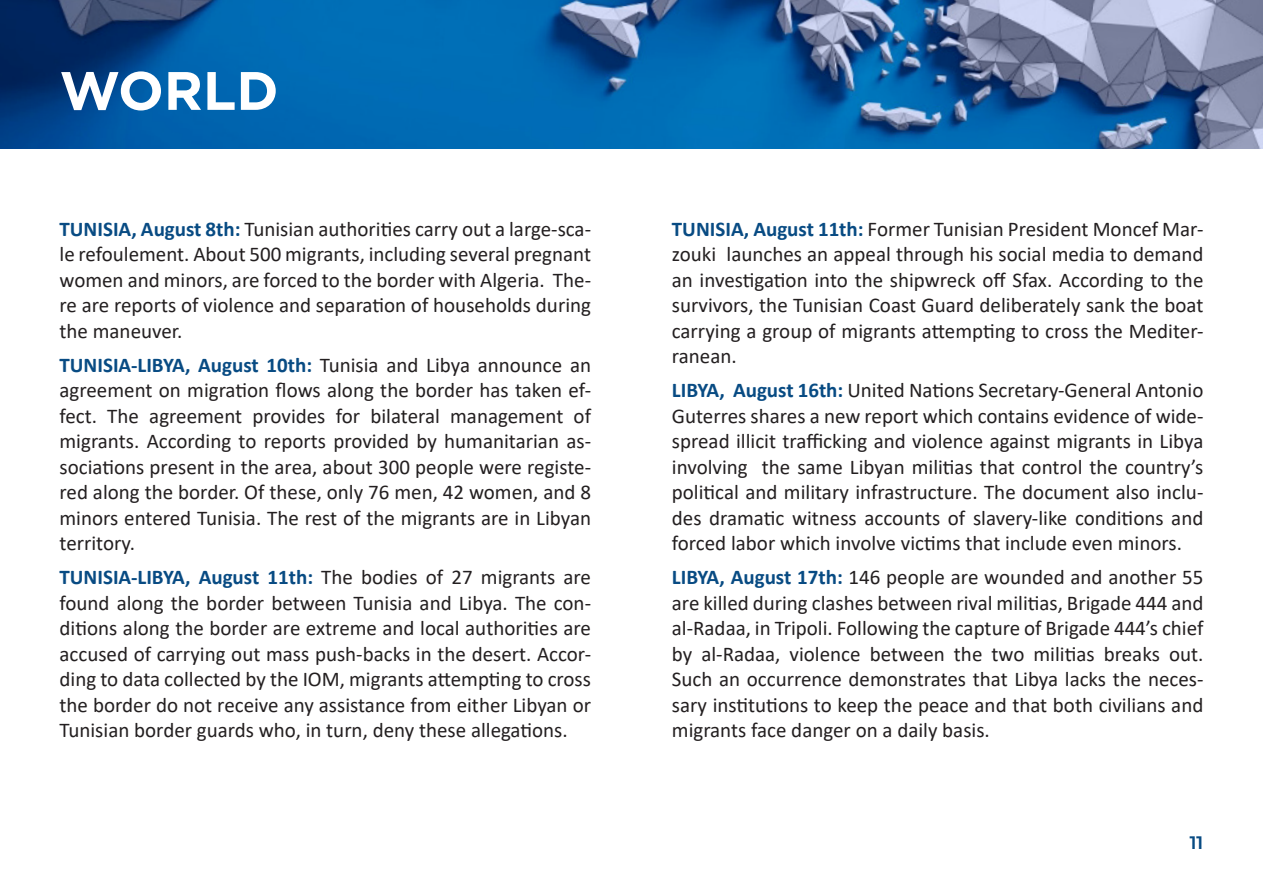
<style>
.page{position:relative;width:1263px;height:893px;background:#fff}
.page>*{position:absolute;margin:0;border:0;box-sizing:border-box;transform-origin:0 0}
.extra_bianco_2{font:700 54px "Gotham";color:#fff}
.Testo_Calibri{font:21px/25.5px "Calibri";color:#231f20;text-align:justify}
.t1{font:500 18px "Montserrat";color:#084b83}
.s1{font-weight:700;color:#084b83}
</style>
<div class="page">
<img style="left:0;top:0;width:1263px;height:149px">
<p class="extra_bianco_2" style="left:60px;top:60px;width:221px">WORLD</p>
<p class="Testo_Calibri" style="left:60px;top:216px;width:533px"><span class="s1">TUNISIA, August 8th:</span> Tunisian authorities carry out a large-sca&shy;le refoulement. About 500 migrants, including several pregnant women and minors, are forced to the border with Algeria. The&shy;re are reports of violence and separation of households during the maneuver.</p>
<p class="Testo_Calibri" style="left:60px;top:352px;width:533px"><span class="s1">TUNISIA-LIBYA, August 10th:</span> Tunisia and Libya announce an agreement on migration flows along the border has taken ef&shy;fect. The agreement provides for bilateral management of migrants. According to reports provided by humanitarian as&shy;sociations present in the area, about 300 people were registe&shy;red along the border. Of these, only 76 men, 42 women, and 8 minors entered Tunisia. The rest of the migrants are in Libyan territory.</p>
<p class="Testo_Calibri" style="left:60px;top:564px;width:533px"><span class="s1">TUNISIA-LIBYA, August 11th:</span> The bodies of 27 migrants are found along the border between Tunisia and Libya. The con&shy;ditions along the border are extreme and local authorities are accused of carrying out mass push-backs in the desert. Accor&shy;ding to data collected by the IOM, migrants attempting to cross the border do not receive any assistance from either Libyan or Tunisian border guards who, in turn, deny these allegations.</p>
<p class="Testo_Calibri" style="left:672px;top:216px;width:533px"><span class="s1">TUNISIA, August 11th:</span> Former Tunisian President Moncef Mar&shy;zouki launches an appeal through his social media to demand an investigation into the shipwreck off Sfax. According to the survivors, the Tunisian Coast Guard deliberately sank the boat carrying a group of migrants attempting to cross the Mediter&shy;ranean.</p>
<p class="Testo_Calibri" style="left:672px;top:377px;width:533px"><span class="s1">LIBYA, August 16th:</span> United Nations Secretary-General Antonio Guterres shares a new report which contains evidence of wide&shy;spread illicit trafficking and violence against migrants in Libya involving the same Libyan militias that control the country’s political and military infrastructure. The document also inclu&shy;des dramatic witness accounts of slavery-like conditions and forced labor which involve victims that include even minors.</p>
<p class="Testo_Calibri" style="left:672px;top:564px;width:533px"><span class="s1">LIBYA, August 17th:</span> 146 people are wounded and another 55 are killed during clashes between rival militias, Brigade 444 and al-Radaa, in Tripoli. Following the capture of Brigade 444’s chief by al-Radaa, violence between the two militias breaks out.<br>Such an occurrence demonstrates that Libya lacks the neces&shy;sary institutions to keep the peace and that both civilians and migrants face danger on a daily basis.</p>
<p class="t1" style="left:1190px;top:828px;width:15px">11</p>
</div>
